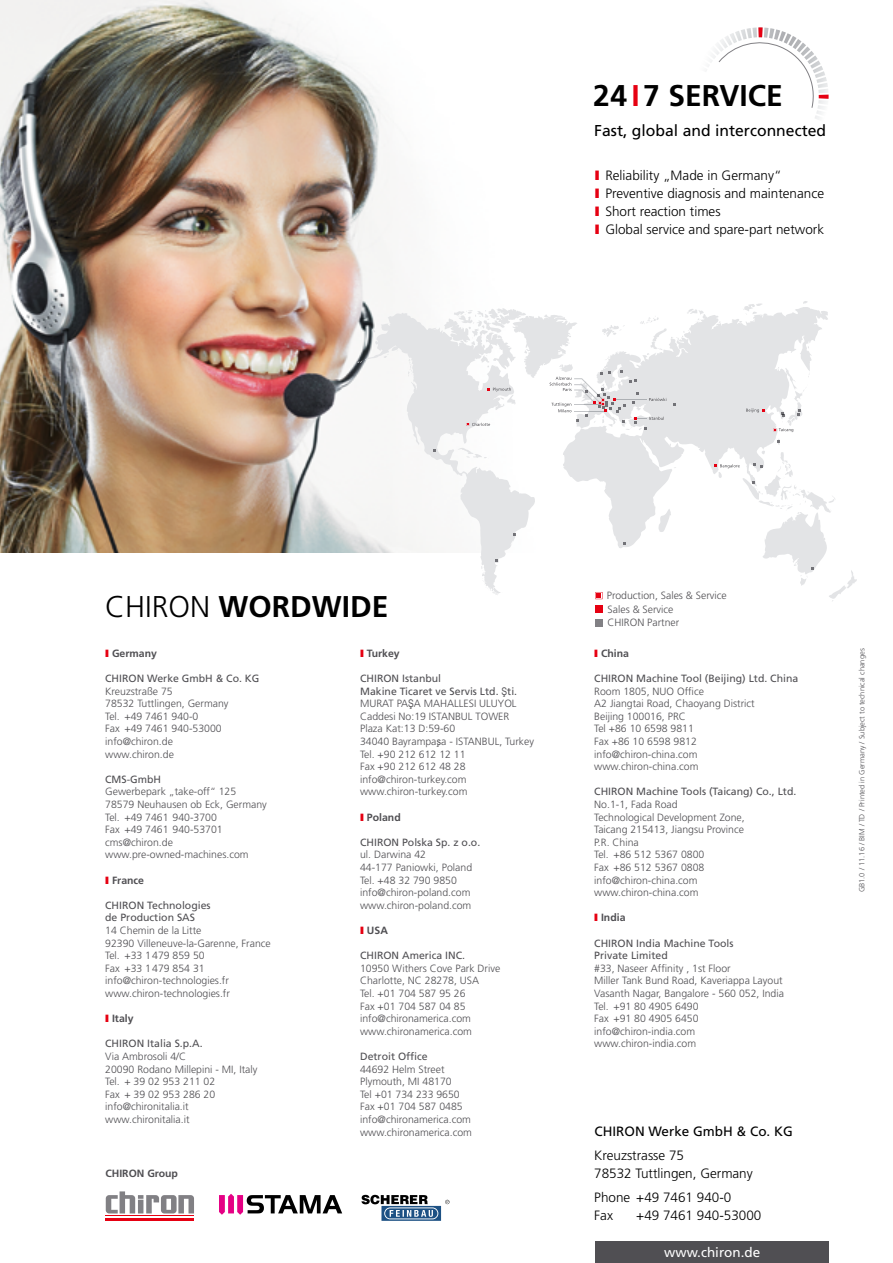
<style>
.page{position:relative;width:893px;height:1263px;background:#fff}
.page>*{position:absolute;margin:0;border:0;box-sizing:border-box;transform-origin:0 0}
.t1{font:700 30px "Frutiger";color:#000}
.t2{font:15.75px "Frutiger";color:#000}
.t3{font:300 13.5px/18px "Frutiger";color:#000}
.t4{font:13.5px "Frutiger";color:#000}
.t5{font:13.5px "Frutiger";color:#fff}
.t6{font:300 10.5px/12.6px "Frutiger";color:#504f53}
.t7{font:10.5px/12.6px "Frutiger";color:#504f53}
.t8{font:700 10.5px "Frutiger";color:#504f53}
.t9{font:300 7.5px "Frutiger";color:#504f53}
.s1{color:#e60012}
.s2{font-weight:900;color:#e60012}
.s3{font-weight:300}
.s4{font-weight:400}
.s5{font-family:"Arial Narrow";font-weight:400}
</style>
<div class="page">
<img style="left:0;top:0;width:393px;height:553px">
<svg style="left:357px;top:300px;width:500px;height:301px"></svg>
<svg style="left:754px;top:463px;width:8px;height:5px"></svg>
<svg style="left:797px;top:410px;width:4px;height:5px"></svg>
<svg style="left:781px;top:412px;width:3px;height:5px"></svg>
<svg style="left:714px;top:464px;width:26px;height:4px"></svg>
<svg style="left:773px;top:428px;width:20px;height:4px"></svg>
<svg style="left:746px;top:408px;width:19px;height:5px"></svg>
<svg style="left:550px;top:370px;width:116px;height:60px"></svg>
<svg style="left:487px;top:388px;width:24px;height:4px"></svg>
<svg style="left:466px;top:423px;width:24px;height:3px"></svg>
<hr style="left:106px;top:1215px;width:88px;height:1px;background:#e60012">
<hr style="left:106px;top:1218px;width:88px;height:3px;background:#e60012">
<svg style="left:106px;top:1191px;width:88px;height:22px"></svg>
<svg style="left:219px;top:1194px;width:123px;height:21px"></svg>
<svg style="left:361px;top:1195px;width:88px;height:26px"></svg>
<div style="left:595px;top:1242px;width:234px;height:21px;background:#504f53"></div>
<svg style="left:711px;top:27px;width:118px;height:93px"></svg>
<svg style="left:595px;top:592px;width:8px;height:7px"></svg>
<div style="left:595px;top:606px;width:8px;height:7px;background:#e60012"></div>
<div style="left:595px;top:619px;width:8px;height:7px;background:#818084"></div>
<h1 class="t1" style="left:593px;top:78px;width:191px">24 <span class="s1">I</span>7 SERVICE</h1>
<h2 class="t2" style="left:594px;top:122px;width:233px">Fast, global and interconnected</h2>
<p class="t3" style="left:595px;top:166px;width:231px"><span class="s2">I</span> Reliability „Made in Germany“<br><span class="s2">I</span> Preventive diagnosis and maintenance <span class="s2">I</span> Short reaction times<br><span class="s2">I</span> Global service and spare-part network</p>
<h1 class="t1" style="left:105px;top:589px;width:285px"><span class="s3">CHIRON</span> WORDWIDE</h1>
<p class="t8" style="left:105px;top:647px;width:53px"><span class="s2">I</span> Germany</p>
<p class="t7" style="left:105px;top:672px;width:156px">CHIRON Werke GmbH &amp; Co. KG</p>
<p class="t6" style="left:105px;top:685px;width:125px">Kreuzstraße 75<br>78532 Tuttlingen, Germany<br>Tel. +49 7461 940-0<br>Fax +49 7461 940-53000 info@chiron.de www.chiron.de</p>
<p class="t7" style="left:105px;top:773px;width:57px">CMS-GmbH</p>
<p class="t6" style="left:105px;top:785px;width:163px">Gewerbepark „take-off“ 125<br>78579 Neuhausen ob Eck, Germany<br>Tel. +49 7461 940-3700<br>Fax +49 7461 940-53701 cms@chiron.de www.pre-owned-machines.com</p>
<p class="t8" style="left:105px;top:874px;width:40px"><span class="s2">I</span> France</p>
<p class="t7" style="left:105px;top:899px;width:107px">CHIRON Technologies de Production SAS</p>
<p class="t6" style="left:105px;top:924px;width:167px">14 Chemin de la Litte<br>92390 Villeneuve-la-Garenne, France<br>Tel. +33 1479 859 50<br>Fax +33 1479 854 31 info@chiron-technologies.fr www.chiron-technologies.fr</p>
<p class="t8" style="left:105px;top:1012px;width:30px"><span class="s2">I</span> Italy</p>
<p class="t7" style="left:105px;top:1037px;width:99px">CHIRON Italia S.p.A.</p>
<p class="t6" style="left:105px;top:1050px;width:154px">Via Ambrosoli 4/C<br>20090 Rodano Millepini - MI, Italy<br>Tel. + 39 02 953 211 02<br>Fax + 39 02 953 286 20 info@chironitalia.it www.chironitalia.it</p>
<p class="t8" style="left:360px;top:647px;width:41px"><span class="s2">I</span> Turkey</p>
<p class="t6" style="left:360px;top:672px;width:175px"><span class="s4">CHIRON Istanbul<br>Makine Ticaret ve Servis Ltd.Ş</span><span class="s5">Ş</span><span class="s4">ti.<br></span>MURAT PA<span class="s5">Ş</span>A MAHALLESI ULUYOL<br>Caddesi No:19 ISTANBUL TOWER<br>Plaza Kat:13 D:59-60<br>34040 Bayrampa<span class="s5">¸s</span>a - ISTANBUL, Turkey<br>Tel. +90 212 612 12 11<br>Fax +90 212 612 48 28 info@chiron-turkey.com www.chiron-turkey.com</p>
<p class="t8" style="left:360px;top:811px;width:42px"><span class="s2">I</span> Poland</p>
<p class="t7" style="left:360px;top:836px;width:122px">CHIRON Polska Sp. z o.o.</p>
<p class="t6" style="left:360px;top:848px;width:114px">ul. Darwina 42<br>44-177 Paniowki, Poland<br>Tel. +48 32 790 9850 info@chiron-poland.com www.chiron-poland.com</p>
<p class="t8" style="left:360px;top:924px;width:29px"><span class="s2">I</span> USA</p>
<p class="t7" style="left:360px;top:949px;width:107px">CHIRON America INC.</p>
<p class="t6" style="left:360px;top:962px;width:142px">10950 Withers Cove Park Drive<br>Charlotte, NC 28278, USA<br>Tel. +01 704 587 95 26<br>Fax +01 704 587 04 85 info@chironamerica.com www.chironamerica.com</p>
<p class="t7" style="left:360px;top:1050px;width:69px">Detroit Office</p>
<p class="t6" style="left:360px;top:1063px;width:113px">44692 Helm Street<br>Plymouth, MI 48170<br>Tel +01 734 233 9650<br>Fax +01 704 587 0485 info@chironamerica.com www.chironamerica.com</p>
<p class="t8" style="left:105px;top:1167px;width:74px">CHIRON Group</p>
<p class="t6" style="left:607px;top:589px;width:121px;line-height:13.5px">Production, Sales &amp; Service<br>Sales &amp; Service<br>CHIRON Partner</p>
<p class="t8" style="left:594px;top:647px;width:36px"><span class="s2">I</span> China</p>
<p class="t7" style="left:594px;top:672px;width:205px">CHIRON Machine Tool (Beijing) Ltd. China</p>
<p class="t6" style="left:594px;top:685px;width:162px">Room 1805, NUO Office<br>A2 Jiangtai Road, Chaoyang District<br>Beijing 100016, PRC<br>Tel +86 10 6598 9811<br>Fax +86 10 6598 9812 info@chiron-china.com www.chiron-china.com</p>
<p class="t7" style="left:594px;top:785px;width:204px">CHIRON Machine Tools (Taicang) Co., Ltd.</p>
<p class="t6" style="left:594px;top:798px;width:152px">No.1-1, Fada Road<br>Technological Development Zone,<br>Taicang 215413, Jiangsu Province<br>P.R. China<br>Tel. +86 512 5367 0800<br>Fax +86 512 5367 0808 info@chiron-china.com www.chiron-china.com</p>
<p class="t8" style="left:594px;top:911px;width:33px"><span class="s2">I</span> India</p>
<p class="t7" style="left:594px;top:936px;width:141px">CHIRON India Machine Tools<br>Private Limited</p>
<p class="t6" style="left:594px;top:962px;width:191px">#33, Naseer Affinity , 1st Floor<br>Miller Tank Bund Road, Kaveriappa Layout<br>Vasanth Nagar, Bangalore - 560 052, India<br>Tel. +91 80 4905 6490<br>Fax +91 80 4905 6450 info@chiron-india.com www.chiron-india.com</p>
<p class="t4" style="left:594px;top:1124px;width:200px">CHIRON Werke GmbH &amp; Co. KG</p>
<p class="t3" style="left:594px;top:1147px;width:160px">Kreuzstrasse 75<br>78532 Tuttlingen, Germany</p>
<p class="t3" style="left:594px;top:1189px;width:139px">Phone +49 7461 940-0<br>Fax</p>
<p class="t3" style="left:636px;top:1207px;width:127px">+49 7461 940-53000</p>
<p class="t5" style="left:664px;top:1244px;width:97px">www.chiron.de</p>
<p class="t9" style="left:858px;top:892px;width:245px;rotate:-90deg">GB1.0 / 11.16 / BIM / TD / Printed in Germany / Subject to technical changes</p>
</div>
